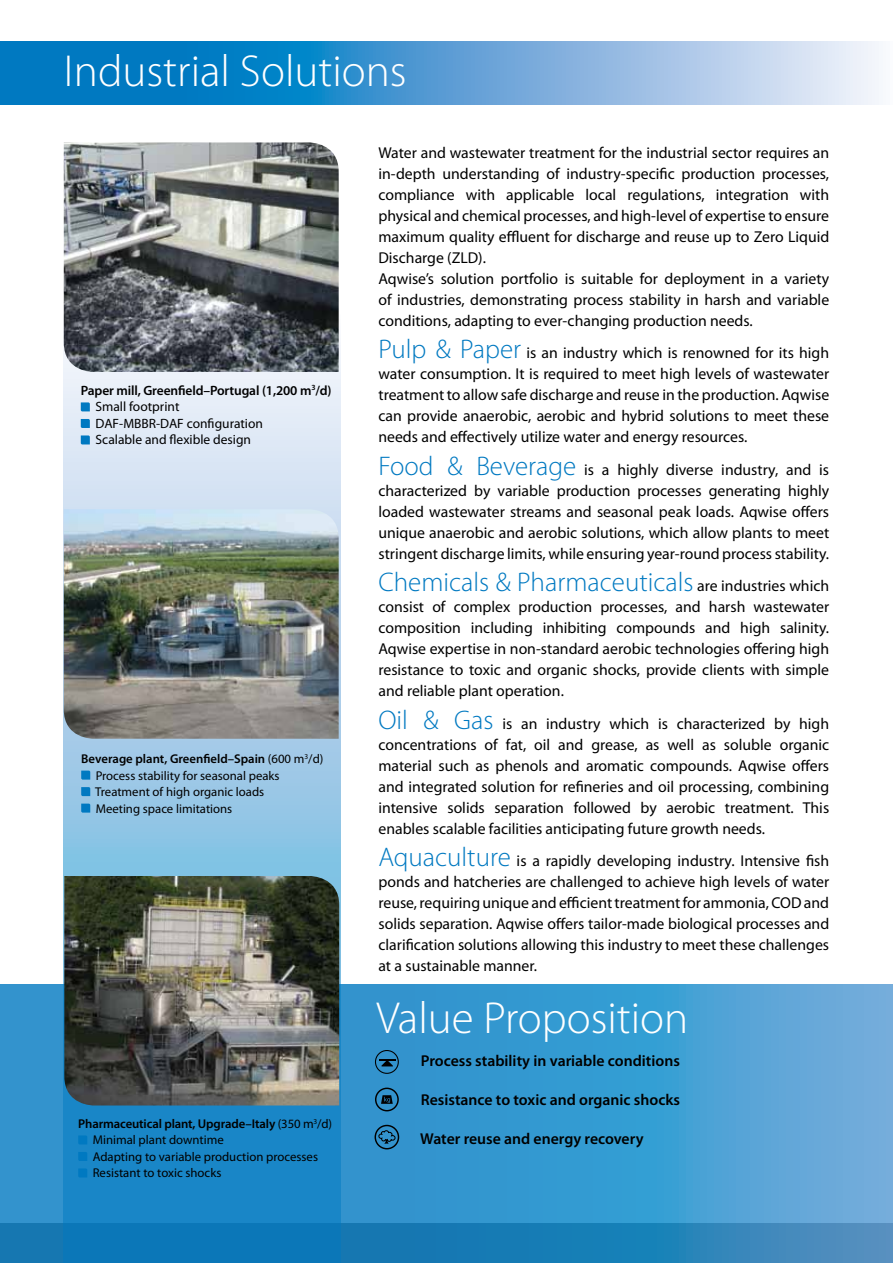
<style>
.page{position:relative;width:893px;height:1263px;background:#fff}
.page>*{position:absolute;margin:0;border:0;box-sizing:border-box;transform-origin:0 0}
.t1{font:300 45px "Myriad Pro";color:#fff}
.t2{font:300 27px "Myriad Pro";color:#0079c1}
.t3{font:15.75px/21px "Myriad Pro";color:#000;text-align:justify}
.t4{font:600 15.75px "Myriad Pro";color:#000}
.t5{font:13.5px/16.5px "Myriad Pro";color:#000}
.t6{font:12.75px/16.5px "Myriad Pro";color:#000}
.s1{font-weight:600}
.s2{font-weight:300;font-size:27px;color:#0079c1}
.s3{font-weight:400;font-size:15.75px;color:#000}
</style>
<div class="page">
<svg style="left:0;top:985px;width:893px;height:278px;background:#3e98ce"></svg>
<svg style="left:64px;top:345px;width:276px;height:918px;background:#7db8de"></svg>
<svg style="left:0;top:42px;width:879px;height:63px;background:#5aa3d6"></svg>
<img style="left:64px;top:876px;width:275px;height:229px">
<img style="left:64px;top:509px;width:275px;height:230px">
<img style="left:64px;top:142px;width:275px;height:230px">
<svg style="left:81px;top:402px;width:9px;height:9px"></svg>
<svg style="left:81px;top:419px;width:9px;height:9px"></svg>
<svg style="left:81px;top:435px;width:9px;height:9px"></svg>
<svg style="left:81px;top:771px;width:9px;height:9px"></svg>
<svg style="left:81px;top:787px;width:9px;height:9px"></svg>
<svg style="left:81px;top:804px;width:9px;height:9px"></svg>
<svg style="left:78px;top:1135px;width:9px;height:9px"></svg>
<svg style="left:78px;top:1152px;width:9px;height:9px"></svg>
<svg style="left:78px;top:1168px;width:9px;height:9px"></svg>
<div style="left:375px;top:1050px;width:24px;height:24px;border:1px solid #000;border-radius:50%"></div>
<svg style="left:379px;top:1059px;width:16px;height:7px"></svg>
<div style="left:375px;top:1087px;width:24px;height:24px;border:1px solid #000;border-radius:50%"></div>
<svg style="left:381px;top:1095px;width:12px;height:9px"></svg>
<svg style="left:378px;top:1130px;width:18px;height:14px"></svg>
<div style="left:375px;top:1125px;width:24px;height:24px;border:1px solid #000;border-radius:50%"></div>
<h1 class="t1" style="left:64px;top:47px;width:344px">Industrial Solutions</h1>
<p class="t5" style="left:96px;top:382px;width:238px;text-indent:-15px"><span class="s1">Paper mill, Greenfield–Portugal (1,200 m</span><sup>3</sup><span class="s1">/d)<br></span>Small footprint<br>DAF-MBBR-DAF configuration<br>Scalable and flexible design</p>
<p class="t6" style="left:95px;top:751px;width:230px;text-indent:-14px"><span class="s1">Beverage plant, Greenfield–Spain</span> (600 m<sup>3</sup>/d)<br>Process stability for seasonal peaks Treatment of high organic loads<br>Meeting space limitations</p>
<p class="t6" style="left:93px;top:1116px;width:241px;text-indent:-14px"><span class="s1">Pharmaceutical plant, Upgrade–Italy</span> (350 m<sup>3</sup>/d)<br>Minimal plant downtime<br>Adapting to variable production processes Resistant to toxic shocks</p>
<p class="t3" style="left:378px;top:143px;width:452px;text-align:left">Water and wastewater treatment for the industrial sector requires an in-depth understanding of industry-specific production processes, compliance with applicable local regulations, integration with physical and chemical processes, and high-level of expertise to ensure maximum quality effluent for discharge and reuse up to Zero Liquid Discharge (ZLD).<br>Aqwise’s solution portfolio is suitable for deployment in a variety of industries, demonstrating process stability in harsh and variable conditions, adapting to ever-changing production needs.</p>
<p class="t3" style="left:378px;top:343px;width:452px"><span class="s2">Pulp &amp; Paper</span> is an industry which is renowned for its high water consumption. It is required to meet high levels of wastewater treatment to allow safe discharge and reuse in the production. Aqwise can provide anaerobic, aerobic and hybrid solutions to meet these needs and effectively utilize water and energy resources.</p>
<p class="t3" style="left:378px;top:459px;width:452px"><span class="s2">Food &amp; Beverage</span> is a highly diverse industry, and is characterized by variable production processes generating highly loaded wastewater streams and seasonal peak loads. Aqwise offers unique anaerobic and aerobic solutions, which allow plants to meet stringent discharge limits, while ensuring year-round process stability.</p>
<h2 class="t2" style="left:378px;top:567px;width:452px">Chemicals &amp; Pharmaceuticals <span class="s3">are industries which</span></h2>
<p class="t3" style="left:378px;top:597px;width:452px">consist of complex production processes, and harsh wastewater composition including inhibiting compounds and high salinity.<br>Aqwise expertise in non-standard aerobic technologies offering high resistance to toxic and organic shocks, provide clients with simple and reliable plant operation.</p>
<p class="t3" style="left:378px;top:713px;width:452px"><span class="s2">Oil &amp; Gas</span> is an industry which is characterized by high concentrations of fat, oil and grease, as well as soluble organic material such as phenols and aromatic compounds. Aqwise offers and integrated solution for refineries and oil processing, combining intensive solids separation followed by aerobic treatment. This enables scalable facilities anticipating future growth needs.</p>
<p class="t3" style="left:378px;top:851px;width:452px"><span class="s2">Aquaculture</span> is a rapidly developing industry. Intensive fish ponds and hatcheries are challenged to achieve high levels of water reuse, requiring unique and efficient treatment for ammonia, COD and solids separation. Aqwise offers tailor-made biological processes and clarification solutions allowing this industry to meet these challenges at a sustainable manner.</p>
<h1 class="t1" style="left:376px;top:993px;width:313px">Value Proposition</h1>
<p class="t4" style="left:421px;top:1052px;width:261px">Process stability in variable conditions</p>
<p class="t4" style="left:421px;top:1091px;width:261px">Resistance to toxic and organic shocks</p>
<p class="t4" style="left:420px;top:1130px;width:225px">Water reuse and energy recovery</p>
</div>
